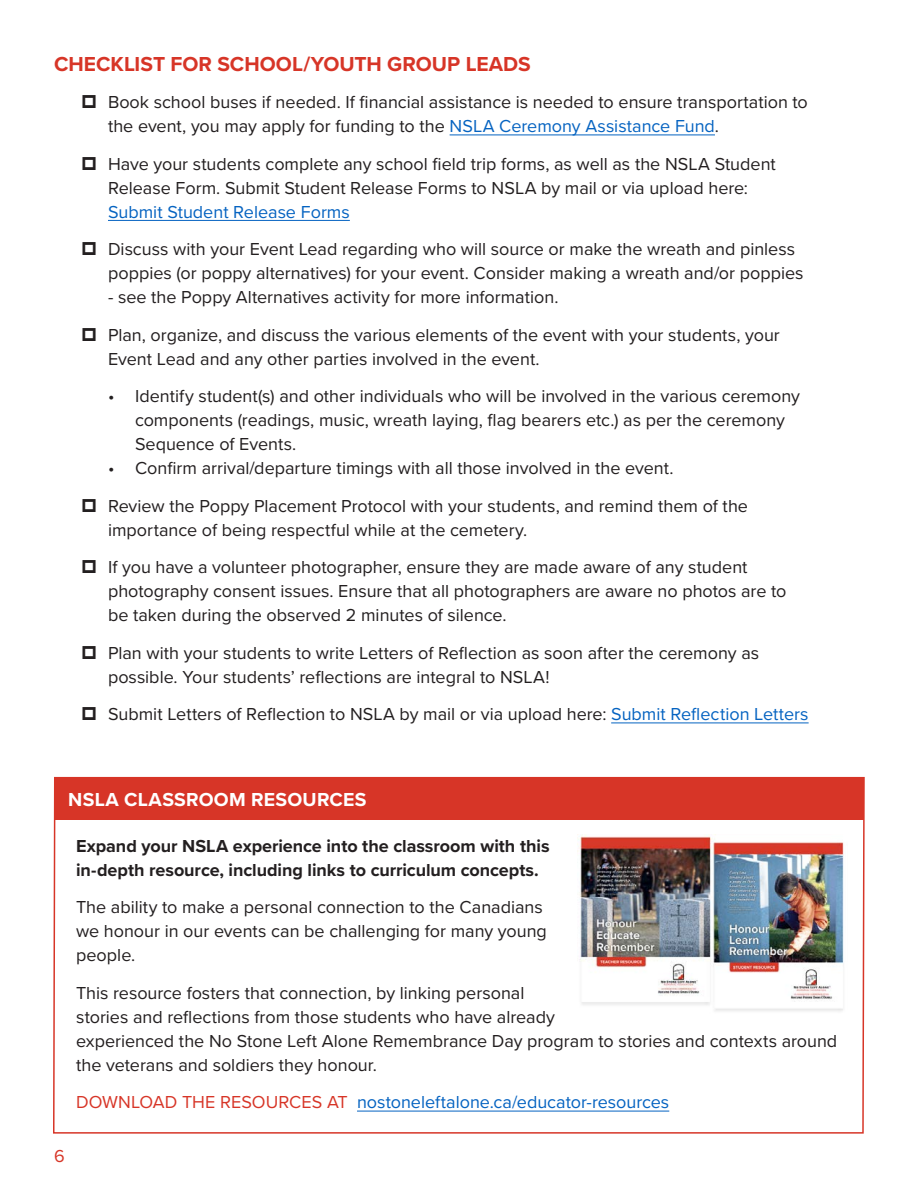
<style>
.page{position:relative;width:918px;height:1188px;background:#fff}
.page>*{position:absolute;margin:0;border:0;box-sizing:border-box;transform-origin:0 0}
.NSLA_Section_Title{font:700 21px "Proxima Nova";color:#d73527}
.NSLA_TOC_SUB_Body_Text{font:700 19.5px "Proxima Nova";letter-spacing:.015em;color:#fff}
.NSLA_Basic_Paragraph{font:18px/24px "Proxima Nova";color:#231f20}
.NSLA_Basic_Paragraph-2{font:700 18px/24px "Proxima Nova";letter-spacing:-.005em;color:#231f20}
.NSLA_Basic_Paragraph-3{font:18px "Proxima Nova";color:#0563c1}
.t1{font:18px "Proxima Nova";color:#d73527}
.s1{color:#0563c1}
.s2{color:#d73527}
</style>
<div class="page">
<hr style="left:450px;top:134px;width:265px;height:1px;background:#0563c1">
<hr style="left:108px;top:220px;width:242px;height:1px;background:#0563c1">
<hr style="left:611px;top:722px;width:198px;height:1px;background:#0563c1">
<svg style="left:53px;top:776px;width:812px;height:358px"></svg>
<div style="left:54px;top:777px;width:810px;height:43px;background:#d73527"></div>
<img style="left:578px;top:834px;width:270px;height:179px">
<p class="NSLA_Section_Title" style="left:54px;top:48px;width:478px">CHECKLIST FOR SCHOOL/YOUTH GROUP LEADS</p>
<p class="NSLA_Basic_Paragraph" style="left:108px;top:89px;width:701px">Book school buses if needed. If financial assistance is needed to ensure transportation to the event, you may apply for funding to the <span class="s1">NSLA Ceremony Assistance Fund</span>.</p>
<p class="NSLA_Basic_Paragraph" style="left:108px;top:151px;width:669px">Have your students complete any school field trip forms, as well as the NSLA Student<br>Release Form. Submit Student Release Forms to NSLA by mail or via upload here:<br><span class="s1">Submit Student Release Forms</span></p>
<p class="NSLA_Basic_Paragraph" style="left:108px;top:236px;width:697px">Discuss with your Event Lead regarding who will source or make the wreath and pinless poppies (or poppy alternatives) for your event. Consider making a wreath and/or poppies</p>
<p class="NSLA_Basic_Paragraph" style="left:108px;top:284px;width:452px">- see the Poppy Alternatives activity for more information.</p>
<p class="NSLA_Basic_Paragraph" style="left:108px;top:322px;width:673px">Plan, organize, and discuss the various elements of the event with your students, your<br>Event Lead and any other parties involved in the event.</p>
<p class="NSLA_Basic_Paragraph" style="left:135px;top:383px;width:667px;text-indent:-27px">• Identify student(s) and other individuals who will be involved in the various ceremony components (readings, music, wreath laying, flag bearers etc.) as per the ceremony<br>Sequence of Events.</p>
<p class="NSLA_Basic_Paragraph" style="left:108px;top:455px;width:567px">• Confirm arrival/departure timings with all those involved in the event.</p>
<p class="NSLA_Basic_Paragraph" style="left:108px;top:493px;width:642px">Review the Poppy Placement Protocol with your students, and remind them of the importance of being respectful while at the cemetery.</p>
<p class="NSLA_Basic_Paragraph" style="left:108px;top:554px;width:680px">If you have a volunteer photographer, ensure they are made aware of any student photography consent issues. Ensure that all photographers are aware no photos are to be taken during the observed 2 minutes of silence.</p>
<p class="NSLA_Basic_Paragraph" style="left:108px;top:640px;width:653px">Plan with your students to write Letters of Reflection as soon after the ceremony as possible. Your students’ reflections are integral to NSLA!</p>
<p class="NSLA_Basic_Paragraph" style="left:108px;top:701px;width:702px">Submit Letters of Reflection to NSLA by mail or via upload here: <span class="s1">Submit Reflection Letters</span></p>
<p class="NSLA_TOC_SUB_Body_Text" style="left:68px;top:785px;width:300px">NSLA CLASSROOM RESOURCES</p>
<p class="NSLA_Basic_Paragraph-2" style="left:76px;top:833px;width:475px">Expand your NSLA experience into the classroom with this in-depth resource, including links to curriculum concepts.</p>
<p class="NSLA_Basic_Paragraph" style="left:76px;top:894px;width:472px">The ability to make a personal connection to the Canadians we honour in our events can be challenging for many young people.</p>
<p class="NSLA_Basic_Paragraph" style="left:76px;top:980px;width:763px">This resource fosters that connection, by linking personal<br>stories and reflections from those students who have already<br>experienced the No Stone Left Alone Remembrance Day program to stories and contexts around the veterans and soldiers they honour.</p>
<p class="NSLA_Basic_Paragraph-3" style="left:76px;top:1089px;width:595px"><span class="s2">DOWNLOAD THE RESOURCES AT</span> nostoneleftalone.ca/educator-resources</p>
<p class="t1" style="left:54px;top:1143px;width:12px">6</p>
</div>
